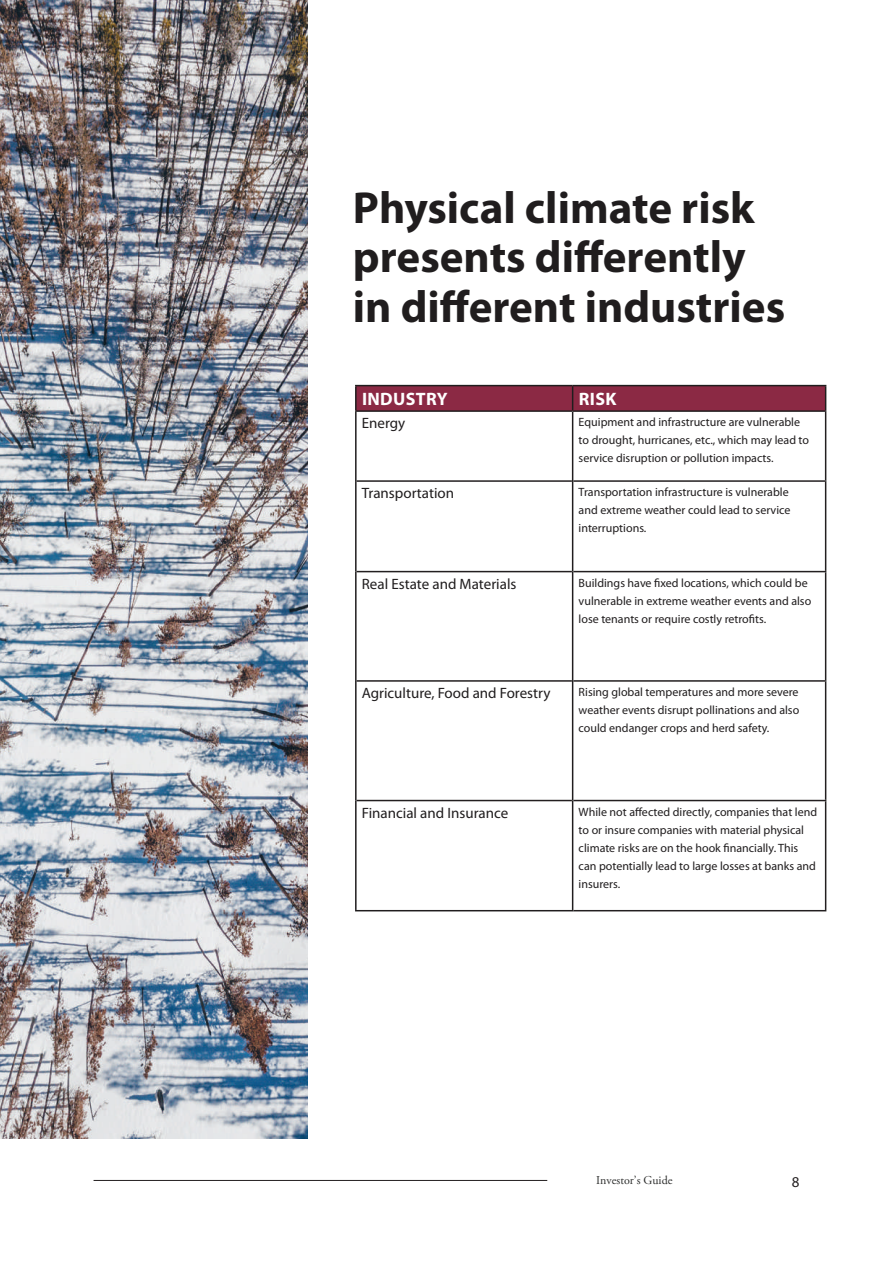
<style>
.page{position:relative;width:893px;height:1263px;background:#fff}
.page>*{position:absolute;margin:0;border:0;box-sizing:border-box;transform-origin:0 0}
.t1{font:700 45px/49.5px "Myriad Pro";color:#201d1e}
.t2{font:700 18px "Myriad Pro";letter-spacing:.02em;color:#fff}
.t3{font:15px "Myriad Pro";color:#201d1e}
.t4{font:15px "Myriad Pro";color:#231f20}
.t5{font:12px/18px "Myriad Pro";color:#201d1e}
.t6{font:12px "Adobe Garamond Pro";color:#2e2f2e}
</style>
<div class="page">
<img style="left:0;top:0;width:307px;height:1138px">
<svg style="left:357px;top:412px;width:468px;height:498px"></svg>
<hr style="left:825px;top:412px;width:1px;height:68px;background:#231f20">
<hr style="left:357px;top:480px;width:215px;height:2px;background:#231f20">
<hr style="left:573px;top:480px;width:253px;height:2px;background:#231f20">
<hr style="left:825px;top:482px;width:1px;height:89px;background:#231f20">
<hr style="left:357px;top:571px;width:215px;height:1px;background:#231f20">
<hr style="left:573px;top:571px;width:253px;height:1px;background:#231f20">
<hr style="left:825px;top:572px;width:1px;height:108px;background:#231f20">
<hr style="left:357px;top:680px;width:215px;height:2px;background:#231f20">
<hr style="left:573px;top:680px;width:253px;height:2px;background:#231f20">
<hr style="left:825px;top:682px;width:1px;height:118px;background:#231f20">
<hr style="left:357px;top:800px;width:215px;height:1px;background:#231f20">
<hr style="left:573px;top:800px;width:253px;height:1px;background:#231f20">
<hr style="left:825px;top:801px;width:1px;height:109px;background:#231f20">
<hr style="left:573px;top:910px;width:253px;height:1px;background:#231f20">
<hr style="left:355px;top:385px;width:218px;height:1px;background:#201d1e">
<hr style="left:355px;top:386px;width:2px;height:24px;background:#201d1e">
<hr style="left:573px;top:385px;width:253px;height:1px;background:#201d1e">
<div style="left:356px;top:386px;width:470px;height:24px;background:#8b2944"></div>
<hr style="left:573px;top:410px;width:253px;height:2px;background:#201d1e">
<hr style="left:355px;top:410px;width:218px;height:2px;background:#201d1e">
<hr style="left:355px;top:412px;width:2px;height:69px;background:#201d1e">
<hr style="left:572px;top:412px;width:1px;height:69px;background:#201d1e">
<hr style="left:355px;top:481px;width:2px;height:91px;background:#201d1e">
<hr style="left:572px;top:481px;width:1px;height:91px;background:#201d1e">
<hr style="left:355px;top:572px;width:2px;height:109px;background:#201d1e">
<hr style="left:572px;top:572px;width:1px;height:109px;background:#201d1e">
<hr style="left:355px;top:681px;width:2px;height:119px;background:#201d1e">
<hr style="left:572px;top:681px;width:1px;height:119px;background:#201d1e">
<hr style="left:355px;top:800px;width:2px;height:110px;background:#201d1e">
<hr style="left:572px;top:800px;width:1px;height:110px;background:#201d1e">
<hr style="left:355px;top:910px;width:218px;height:1px;background:#201d1e">
<hr style="left:94px;top:1180px;width:453px;height:1px;background:#231f20">
<h1 class="t1" style="left:353px;top:182px;width:434px">Physical climate risk presents differently in different industries</h1>
<h2 class="t2" style="left:362px;top:387px;width:87px">INDUSTRY</h2>
<h2 class="t2" style="left:579px;top:387px;width:39px">RISK</h2>
<p class="t3" style="left:362px;top:414px;width:45px">Energy</p>
<p class="t5" style="left:579px;top:413px;width:232px">Equipment and infrastructure are vulnerable to drought, hurricanes, etc., which may lead to service disruption or pollution impacts.</p>
<p class="t3" style="left:362px;top:484px;width:94px">Transportation</p>
<p class="t5" style="left:579px;top:483px;width:213px">Transportation infrastructure is vulnerable and extreme weather could lead to service interruptions.</p>
<p class="t3" style="left:362px;top:575px;width:156px">Real Estate and Materials</p>
<p class="t5" style="left:579px;top:573px;width:234px">Buildings have fixed locations, which could be vulnerable in extreme weather events and also lose tenants or require costly retrofits.</p>
<p class="t3" style="left:362px;top:684px;width:190px">Agriculture, Food and Forestry</p>
<p class="t5" style="left:579px;top:683px;width:222px;text-align:justify">Rising global temperatures and more severe weather events disrupt pollinations and also could endanger crops and herd safety.</p>
<p class="t3" style="left:362px;top:803px;width:148px">Financial and Insurance</p>
<p class="t5" style="left:579px;top:802px;width:240px">While not affected directly, companies that lend to or insure companies with material physical climate risks are on the hook financially. This can potentially lead to large losses at banks and insurers.</p>
<p class="t6" style="left:596px;top:1173px;width:78px">Investor’s Guide</p>
<p class="t4" style="left:792px;top:1173px;width:9px">8</p>
</div>
